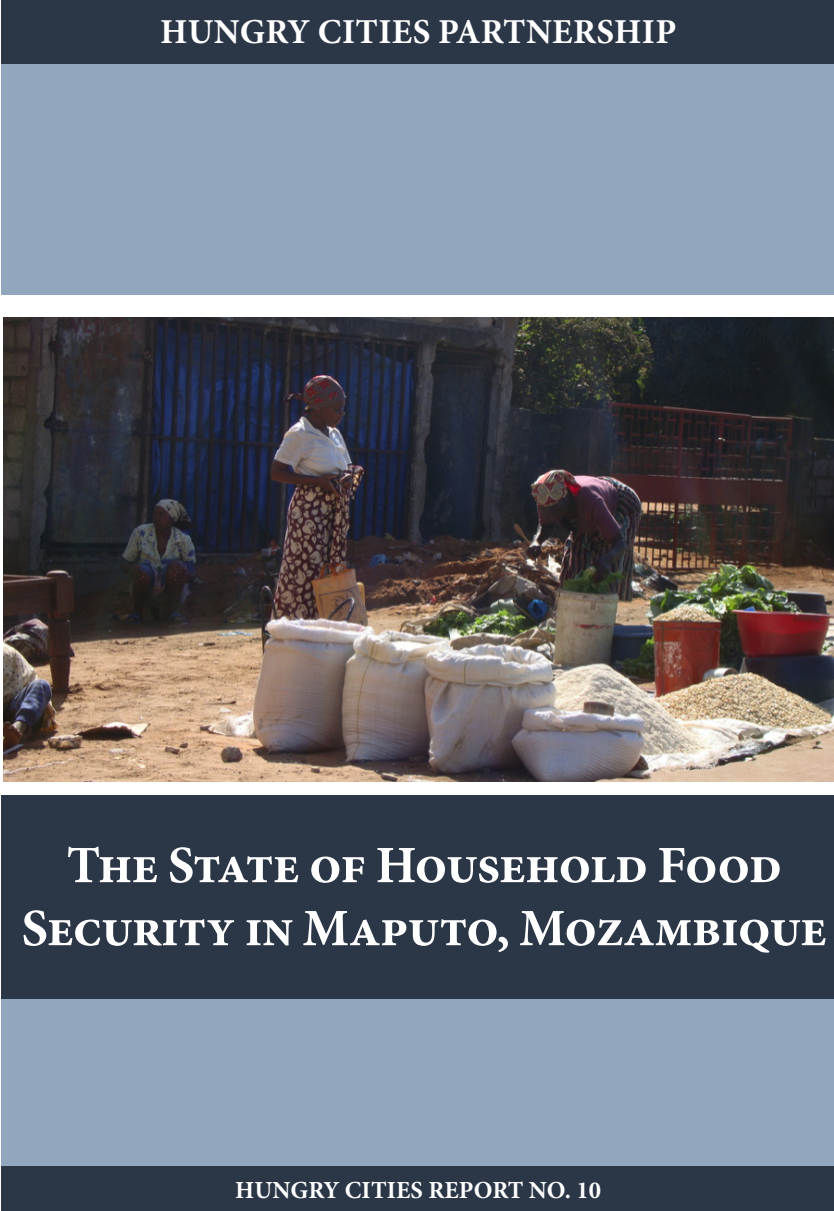
<style>
.page{position:relative;width:834px;height:1211px;background:#fff}
.page>*{position:absolute;margin:0;border:0;box-sizing:border-box;transform-origin:0 0}
.t1{font:700 52.5px/63px "Minion Pro";letter-spacing:-.02em;color:#fff;text-align:center}
.t2{font:700 35px "Minion Pro";letter-spacing:.01em;color:#fff}
.t3{font:700 24.5px "Minion Pro";letter-spacing:.005em;color:#fff}
</style>
<div class="page">
<div style="left:1px;top:64px;width:832px;height:1102px;background:#92a6be"></div>
<div style="left:1px;top:295px;width:832px;height:501px;background:#fff"></div>
<div style="left:1px;top:0;width:832px;height:64px;background:#2b3647"></div>
<div style="left:1px;top:1166px;width:832px;height:44px;background:#2b3647"></div>
<div style="left:1px;top:795px;width:832px;height:203px;background:#2b3647"></div>
<img style="left:3px;top:317px;width:830px;height:464px">
<p class="t2" style="left:160px;top:7px;width:517px">HUNGRY CITIES PARTNERSHIP</p>
<p class="t1" style="left:21px;top:833px;width:807px">The State of Household Food<br>Security in Maputo, Mozambique</p>
<p class="t3" style="left:235px;top:1173px;width:367px">HUNGRY CITIES REPORT NO. 10</p>
</div>
